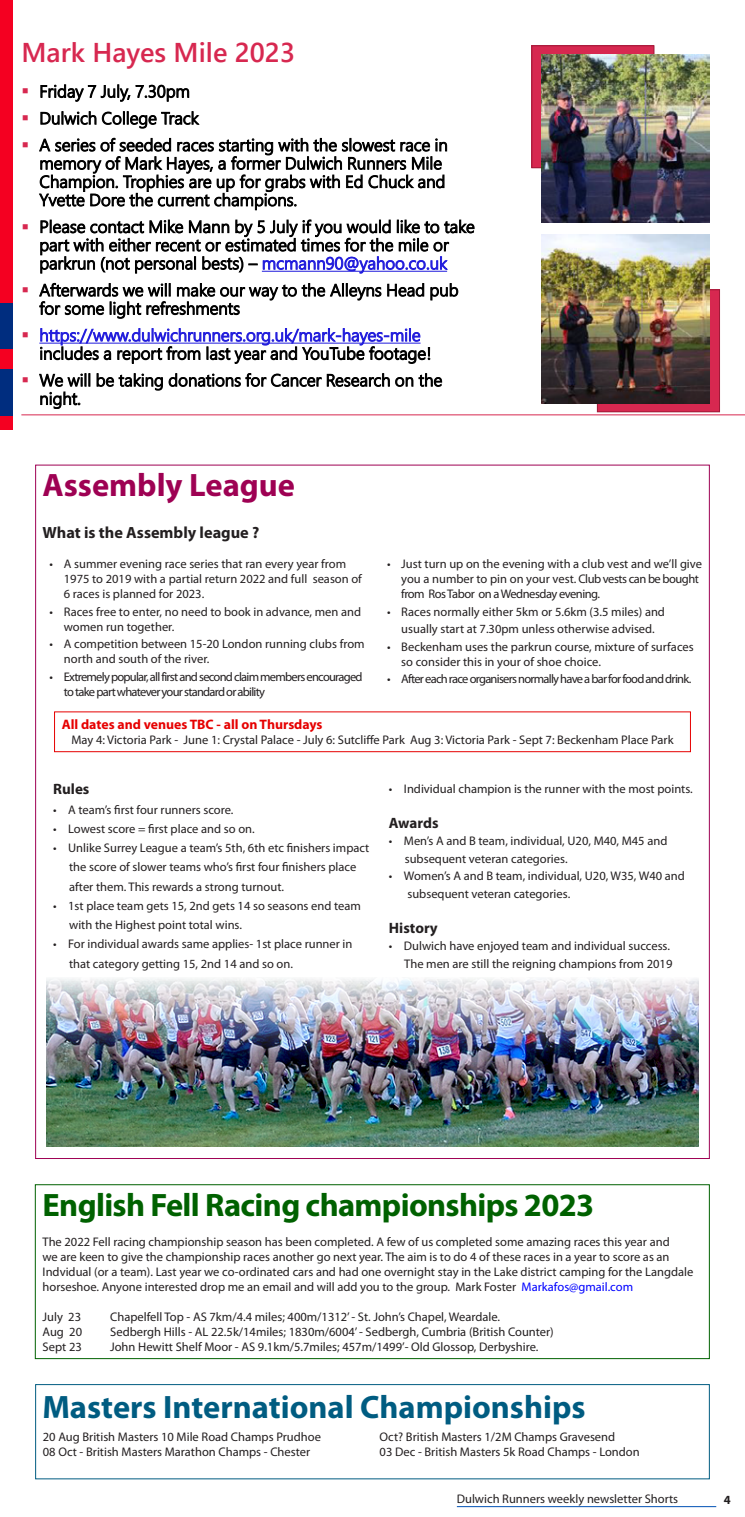
<style>
.page{position:relative;width:745px;height:1517px;background:#fff}
.page>*{position:absolute;margin:0;border:0;box-sizing:border-box;transform-origin:0 0}
.t1{font:700 32.5px "Myriad Pro";letter-spacing:-.02em;color:#006100}
.t2{font:700 32.5px "Myriad Pro";color:#005c81}
.t3{font:700 32.5px "Myriad Pro";color:#9e0153}
.t4{font:600 27.12px "Segoe UI";color:#d72850}
.t5{font:300 17px/18.2px "Segoe UI";color:#000}
.t6{font:300 17px/18.4px "Segoe UI";color:#231edc}
.t7{font:700 16.25px "Myriad Pro";color:#231f20}
.t8{font:700 15px "Myriad Pro";color:#231f20}
.t9{font:700 13.75px "Myriad Pro";color:#e60000}
.t10{font:12.5px/15px "Myriad Pro";color:#231f20}
.t11{font:12.5px/15px "Myriad Pro";letter-spacing:-.06em;color:#231f20}
.t12{font:700 12.5px "Myriad Pro";color:#231f20}
.s1{color:#d72850}
.s2{color:#231edc}
.s3{color:#000}
.s4{color:#00f}
</style>
<div class="page">
<hr style="left:456px;top:1506px;width:259px;height:1px;background:#0050b4">
<div style="left:54px;top:712px;width:636px;height:40px;border:1px solid #e60000"></div>
<img style="left:47px;top:979px;width:650px;height:167px">
<hr style="left:21px;top:415px;width:723px;height:1px;background:#d72850">
<div style="left:597px;top:290px;width:122px;height:122px;background:#d72850"></div>
<div style="left:596px;top:289px;width:123px;height:123px;border:1px solid #9e1a38"></div>
<div style="left:531px;top:46px;width:122px;height:122px;background:#d72850"></div>
<div style="left:531px;top:45px;width:123px;height:123px;border:1px solid #9e1a38"></div>
<svg style="left:262px;top:271px;width:185px;height:1px"></svg>
<svg style="left:39px;top:343px;width:381px;height:1px"></svg>
<div style="left:0;top:0;width:12px;height:430px;background:#f40021"></div>
<div style="left:0;top:303px;width:12px;height:112px;background:#002d7f"></div>
<div style="left:0;top:349px;width:12px;height:20px;background:#f40021"></div>
<img style="left:540px;top:54px;width:169px;height:169px">
<img style="left:541px;top:235px;width:168px;height:168px">
<div style="left:35px;top:1184px;width:674px;height:175px;border:1px solid #006100"></div>
<div style="left:35px;top:1384px;width:674px;height:95px;border:1px solid #005c81"></div>
<h2 class="t4" style="left:21px;top:27px;width:275px">Mark Hayes Mile 2023</h2>
<h3 class="t5" style="left:21px;top:81px;width:170px"><span class="s1">▪</span> Friday 7 July, 7.30pm</h3>
<h3 class="t5" style="left:21px;top:107px;width:179px"><span class="s1">▪</span> Dulwich College Track</h3>
<h3 class="t5" style="left:39px;top:134px;width:409px;text-indent:-18px"><span class="s1">▪</span> A series of seeded races starting with the slowest race in memory of Mark Hayes, a former Dulwich Runners Mile Champion. Trophies are up for grabs with Ed Chuck and Yvette Dore the current champions.</h3>
<h3 class="t5" style="left:21px;top:216px;width:454px;text-align:center"><span class="s1">▪</span> Please contact Mike Mann by 5 July if you would like to take part with either recent or estimated times for the mile or parkrun (not personal bests) – <span class="s2">mcmann90@yahoo.co.uk</span></h3>
<h3 class="t5" style="left:39px;top:279px;width:420px;text-indent:-18px"><span class="s1">▪</span> Afterwards we will make our way to the Alleyns Head pub for some light refreshments</h3>
<h3 class="t6" style="left:39px;top:324px;width:393px;text-indent:-18px"><span class="s1">▪</span> https://www.dulwichrunners.org.uk/mark-hayes-mile <span class="s3">includes a report from last year and YouTube footage!</span></h3>
<h3 class="t5" style="left:39px;top:369px;width:404px;text-indent:-18px"><span class="s1">▪</span> We will be taking donations for Cancer Research on the night.</h3>
<h1 class="t3" style="left:43px;top:464px;width:254px">Assembly League</h1>
<h3 class="t7" style="left:43px;top:522px;width:218px">What is the Assembly league ?</h3>
<p class="t10" style="left:64px;top:556px;width:299px;text-indent:-14px">• A summer evening race series that ran every year from<br>1975 to 2019 with a partial return 2022 and full season of<br>6 races is planned for 2023.</p>
<p class="t10" style="left:64px;top:604px;width:298px;text-indent:-14px">• Races free to enter, no need to book in advance, men and women run together.</p>
<p class="t10" style="left:64px;top:636px;width:302px;text-indent:-14px">• A competition between 15-20 London running clubs from north and south of the river.</p>
<p class="t11" style="left:64px;top:669px;width:300px;text-indent:-14px">• Extremely popular, all first and second claim members encouraged to take part whatever your standard or ability</p>
<p class="t10" style="left:401px;top:556px;width:302px;text-indent:-14px">• Just turn up on the evening with a club vest and we’ll give you a number to pin on your vest. Club vests can be bought from Ros Tabor on a Wednesday evening.</p>
<p class="t10" style="left:387px;top:602px;width:279px;line-height:17.5px;text-align:center">• Races normally either 5km or 5.6km (3.5 miles) and usually start at 7.30pm unless otherwise advised.</p>
<p class="t10" style="left:401px;top:639px;width:294px;text-indent:-14px">• Beckenham uses the parkrun course, mixture of surfaces so consider this in your of shoe choice.</p>
<p class="t11" style="left:387px;top:671px;width:305px">• After each race organisers normally have a bar for food and drink.</p>
<p class="t9" style="left:62px;top:716px;width:262px">All dates and venues TBC - all on Thursdays</p>
<p class="t10" style="left:71px;top:732px;width:603px">May 4: Victoria Park - June 1: Crystal Palace - July 6: Sutcliffe Park Aug 3: Victoria Park - Sept 7: Beckenham Place Park</p>
<p class="t8" style="left:53px;top:779px;width:38px">Rules</p>
<p class="t10" style="left:53px;top:802px;width:182px">• A team’s first four runners score.</p>
<p class="t10" style="left:53px;top:821px;width:203px">• Lowest score = first place and so on.</p>
<p class="t10" style="left:69px;top:838px;width:301px;line-height:19.2px;text-indent:-16px">• Unlike Surrey League a team’s 5th, 6th etc finishers impact the score of slower teams who’s first four finishers place after them. This rewards a strong turnout.</p>
<p class="t10" style="left:69px;top:896px;width:293px;line-height:19.2px;text-indent:-16px">• 1st place team gets 15, 2nd gets 14 so seasons end team with the Highest point total wins.</p>
<p class="t10" style="left:69px;top:934px;width:284px;line-height:19.2px;text-indent:-16px">• For individual awards same applies- 1st place runner in that category getting 15, 2nd 14 and so on.</p>
<p class="t10" style="left:388px;top:781px;width:305px">• Individual champion is the runner with the most points.</p>
<p class="t8" style="left:388px;top:813px;width:51px">Awards</p>
<p class="t10" style="left:404px;top:832px;width:264px;line-height:17.5px;text-indent:-16px">• Men’s A and B team, individual, U20, M40, M45 and subsequent veteran categories.</p>
<p class="t10" style="left:407px;top:867px;width:279px;line-height:17.5px;text-indent:-19px">• Women’s A and B team, individual, U20, W35, W40 and subsequent veteran categories.</p>
<p class="t8" style="left:388px;top:918px;width:50px">History</p>
<p class="t10" style="left:388px;top:937px;width:285px;line-height:17.5px;text-align:right">• Dulwich have enjoyed team and individual success.<br>The men are still the reigning champions from 2019</p>
<h1 class="t1" style="left:43px;top:1184px;width:552px">English Fell Racing championships 2023</h1>
<p class="t10" style="left:43px;top:1234px;width:652px">The 2022 Fell racing championship season has been completed. A few of us completed some amazing races this year and<br>we are keen to give the championship races another go next year. The aim is to do 4 of these races in a year to score as an Indvidual (or a team). Last year we co-ordinated cars and had one overnight stay in the Lake district camping for the Langdale horseshoe. Anyone interested drop me an email and will add you to the group. Mark Foster <span class="s4">Markafos@gmail.com</span></p>
<p class="t10" style="left:43px;top:1309px;width:40px">July 23</p>
<p class="t10" style="left:110px;top:1309px;width:391px">Chapelfell Top - AS 7km/4.4 miles; 400m/1312’ - St. John’s Chapel, Weardale.</p>
<p class="t10" style="left:43px;top:1324px;width:41px">Aug 20</p>
<p class="t10" style="left:110px;top:1324px;width:445px">Sedbergh Hills - AL 22.5k/14miles; 1830m/6004’ - Sedbergh, Cumbria (British Counter)</p>
<p class="t10" style="left:43px;top:1339px;width:41px">Sept 23</p>
<p class="t10" style="left:110px;top:1339px;width:429px">John Hewitt Shelf Moor - AS 9.1km/5.7miles; 457m/1499’- Old Glossop, Derbyshire.</p>
<h1 class="t2" style="left:42px;top:1385px;width:544px">Masters International Championships</h1>
<p class="t10" style="left:43px;top:1429px;width:279px">20 Aug British Masters 10 Mile Road Champs Prudhoe<br>08 Oct - British Masters Marathon Champs - Chester</p>
<p class="t10" style="left:379px;top:1429px;width:261px">Oct? British Masters 1/2M Champs Gravesend<br>03 Dec - British Masters 5k Road Champs - London</p>
<p class="t10" style="left:456px;top:1491px;width:223px">Dulwich Runners weekly newsletter Shorts</p>
<p class="t12" style="left:723px;top:1491px;width:8px">4</p>
</div>
